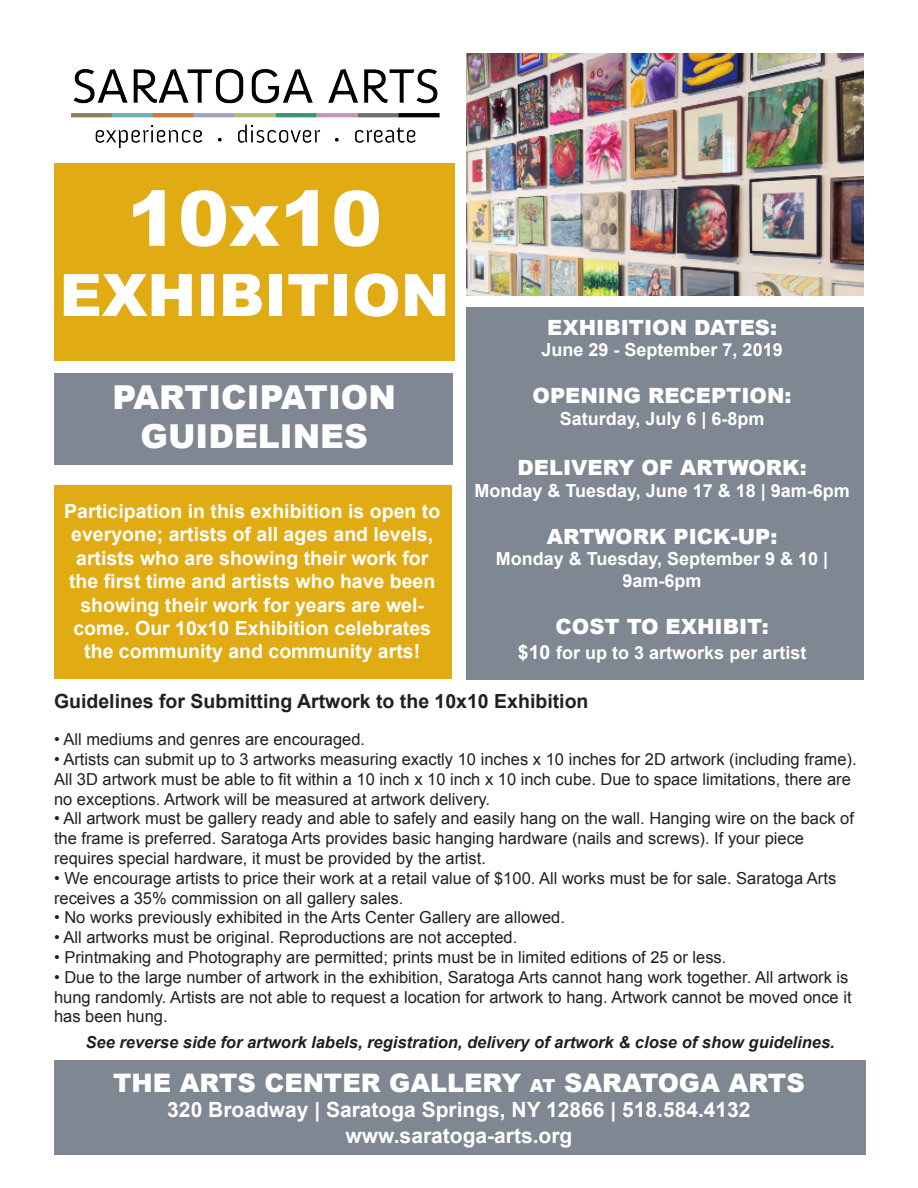
<style>
.page{position:relative;width:918px;height:1188px;background:#fff}
.page>*{position:absolute;margin:0;border:0;box-sizing:border-box;transform-origin:0 0}
.t1{font:900 76.5px "Arial";color:#fff}
.t2{font:900 58.5px "Arial";color:#fff}
.t3{font:900 33px "Arial";color:#fff}
.t4{font:900 25.5px "Arial";color:#fff}
.t5{font:900 21px "Arial";color:#fff}
.t6{font:700 21px "Arial";color:#fff}
.t7{font:700 19.5px/23.4px "Arial";color:#fff;text-align:center}
.t8{font:700 19.5px "Arial";color:#231f20}
.t9{font:700 18px "Arial";color:#fff}
.t10{font:16.5px/19.8px "Arial";color:#231f20}
.t11{font:italic 700 16.5px "Arial";color:#231f20}
.s1{font-size:19.5px}
.s2{font-size:18px}
</style>
<div class="page">
<div style="left:54px;top:485px;width:398px;height:194px;background:#e1ab13"></div>
<div style="left:54px;top:163px;width:401px;height:197px;background:#e1ab13"></div>
<div style="left:54px;top:374px;width:399px;height:91px;background:#7f8792"></div>
<img style="left:466px;top:54px;width:398px;height:242px">
<div style="left:466px;top:307px;width:398px;height:373px;background:#7f8792"></div>
<div style="left:55px;top:1060px;width:811px;height:94px;background:#7f8792"></div>
<img style="left:71px;top:69px;width:369px;height:80px">
<p class="t1" style="left:127px;top:163px;width:257px">10x10</p>
<p class="t2" style="left:60px;top:253px;width:391px">EXHIBITION</p>
<p class="t3" style="left:113px;top:373px;width:285px">PARTICIPATION</p>
<p class="t3" style="left:141px;top:413px;width:229px">GUIDELINES</p>
<p class="t7" style="left:64px;top:500px;width:377px">Participation in this exhibition is open to everyone; artists of all ages and levels, artists who are showing their work for the first time and artists who have been showing their work for years are wel&shy;come. Our 10x10 Exhibition celebrates the community and community arts!</p>
<p class="t5" style="left:547px;top:312px;width:231px">EXHIBITION DATES:</p>
<p class="t9" style="left:542px;top:338px;width:243px">June 29 - September 7, 2019</p>
<p class="t5" style="left:533px;top:380px;width:260px">OPENING RECEPTION:</p>
<p class="t9" style="left:560px;top:407px;width:206px">Saturday, July 6 | 6-8pm</p>
<p class="t5" style="left:518px;top:452px;width:291px">DELIVERY OF ARTWORK:</p>
<p class="t9" style="left:474px;top:479px;width:377px">Monday &amp; Tuesday, June 17 &amp; 18 | 9am-6pm</p>
<p class="t5" style="left:547px;top:521px;width:232px">ARTWORK PICK-UP:</p>
<p class="t9" style="left:496px;top:547px;width:334px">Monday &amp; Tuesday, September 9 &amp; 10 |</p>
<p class="t9" style="left:623px;top:569px;width:81px">9am-6pm</p>
<p class="t5" style="left:556px;top:611px;width:215px">COST TO EXHIBIT:</p>
<p class="t9" style="left:518px;top:641px;width:290px"><span class="s1">$10</span> for up to 3 artworks per artist</p>
<p class="t8" style="left:54px;top:689px;width:536px">Guidelines for Submitting Artwork to the 10x10 Exhibition</p>
<p class="t10" style="left:54px;top:730px;width:313px">• All mediums and genres are encouraged.</p>
<p class="t10" style="left:54px;top:750px;width:804px">• Artists can submit up to 3 artworks measuring exactly 10 inches x 10 inches for 2D artwork (including frame).<br>All 3D artwork must be able to fit within a 10 inch x 10 inch x 10 inch cube. Due to space limitations, there are no exceptions. Artwork will be measured at artwork delivery.</p>
<p class="t10" style="left:54px;top:809px;width:801px">• All artwork must be gallery ready and able to safely and easily hang on the wall. Hanging wire on the back of the frame is preferred. Saratoga Arts provides basic hanging hardware (nails and screws). If your piece</p>
<p class="t10" style="left:54px;top:849px;width:433px">requires special hardware, it must be provided by the artist.</p>
<p class="t10" style="left:54px;top:868px;width:784px">• We encourage artists to price their work at a retail value of $100. All works must be for sale. Saratoga Arts receives a 35% commission on all gallery sales.</p>
<p class="t10" style="left:54px;top:908px;width:513px">• No works previously exhibited in the Arts Center Gallery are allowed.</p>
<p class="t10" style="left:54px;top:928px;width:465px">• All artworks must be original. Reproductions are not accepted.</p>
<p class="t10" style="left:54px;top:948px;width:674px">• Printmaking and Photography are permitted; prints must be in limited editions of 25 or less.</p>
<p class="t10" style="left:54px;top:967px;width:799px">• Due to the large number of artwork in the exhibition, Saratoga Arts cannot hang work together. All artwork is hung randomly. Artists are not able to request a location for artwork to hang. Artwork cannot be moved once it has been hung.</p>
<p class="t11" style="left:86px;top:1031px;width:751px">See reverse side for artwork labels, registration, delivery of artwork &amp; close of show guidelines.</p>
<p class="t4" style="left:113px;top:1065px;width:693px">THE ARTS CENTER GALLERY <span class="s2">AT</span> SARATOGA ARTS</p>
<p class="t6" style="left:167px;top:1096px;width:585px">320 Broadway | Saratoga Springs, NY 12866 | 518.584.4132</p>
<p class="t6" style="left:346px;top:1121px;width:228px">www.saratoga-arts.org</p>
</div>
